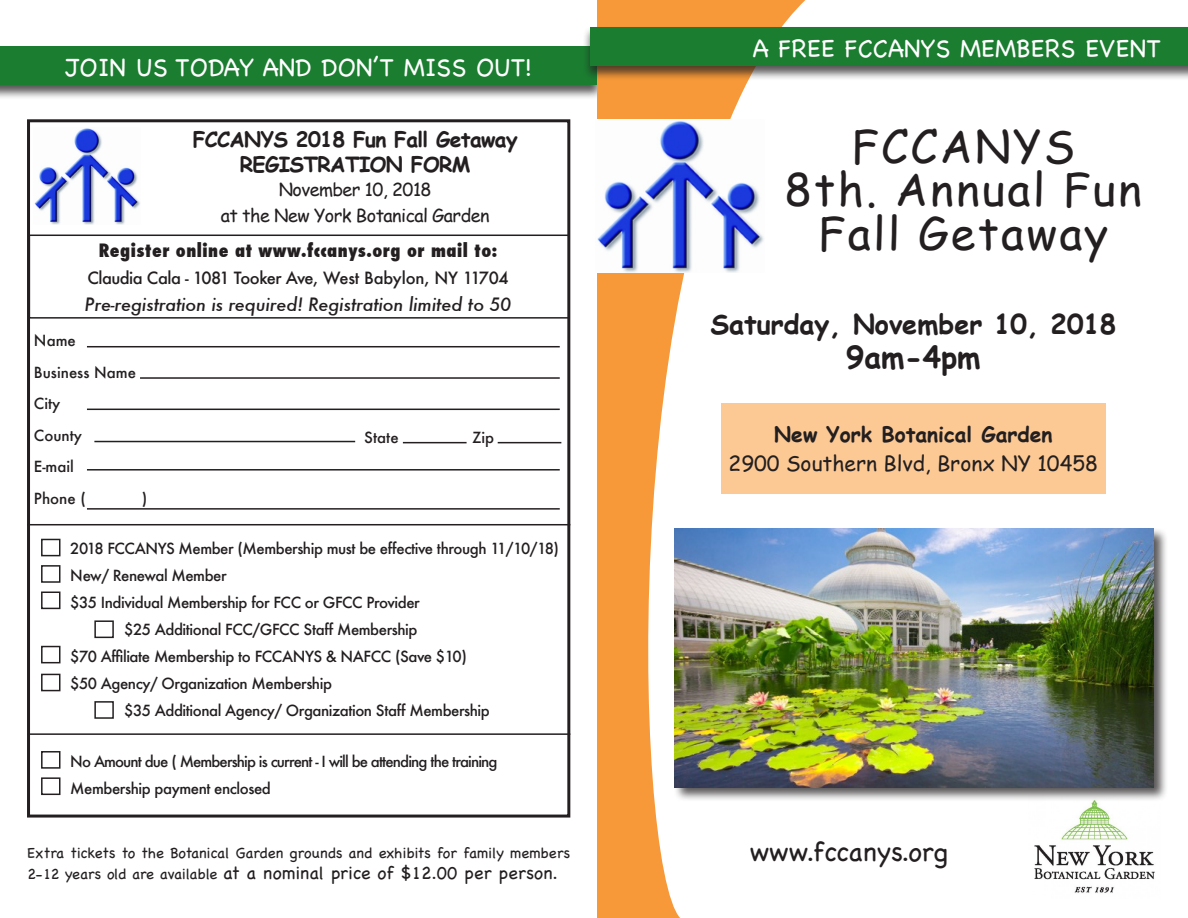
<style>
.page{position:relative;width:1188px;height:918px;background:#fff}
.page>*{position:absolute;margin:0;border:0;box-sizing:border-box;transform-origin:0 0}
.t1{font:45px/43.5px "Comic Sans MS";letter-spacing:.05em;color:#231f20;text-align:center}
.t2{font:700 30px "Comic Sans MS";color:#231f20}
.t3{font:700 27px "Comic Sans MS";color:#231f20}
.t4{font:300 27px "Chalkboard SE";color:#231f20}
.t5{font:300 25.5px "Chalkboard SE";color:#fff}
.t6{font:700 21px "Comic Sans MS";letter-spacing:-.03em;color:#231f20}
.t7{font:21px "Comic Sans MS";color:#231f20}
.t8{font:700 21px "Comic Sans MS";color:#231f20}
.t9{font:300 18px "Chalkboard SE";letter-spacing:.01em;color:#231f20}
.t10{font:italic 500 18px "Futura";letter-spacing:-.01em;color:#231f20}
.t11{font:18px "Comic Sans MS";letter-spacing:-.03em;color:#231f20}
.t12{font:800 condensed 18px "Futura";letter-spacing:.03em;color:#231f20}
.t13{font:500 16.5px "Futura";letter-spacing:-.03em;color:#231f20}
.t14{font:500 15px "Futura";letter-spacing:-.03em;color:#231f20}
.t15{font:300 15px "Chalkboard SE";color:#231f20}
.t16{font:500 15px "Futura";letter-spacing:-.06em;color:#231f20}
.t17{font:500 15px "Futura";color:#231f20}
.s1{font-size:15px}
</style>
<div class="page">
<div style="left:0;top:45px;width:606px;height:56px;background:#231f20;opacity:.75"></div>
<div style="left:0;top:46px;width:597px;height:39px;background:#1b7d30"></div>
<div style="left:27px;top:119px;width:543px;height:699px;border:3px solid #231f20"></div>
<img style="left:34px;top:128px;width:106px;height:97px">
<hr style="left:27px;top:524px;width:543px;height:1px;background:#231f20">
<hr style="left:28px;top:733px;width:542px;height:2px;background:#231f20">
<div style="left:29px;top:235px;width:541px;height:84px;border:2px solid #231f20"></div>
<hr style="left:498px;top:442px;width:63px;height:1px;background:#231f20">
<hr style="left:403px;top:442px;width:64px;height:1px;background:#231f20">
<hr style="left:87px;top:346px;width:473px;height:1px;background:#231f20">
<hr style="left:87px;top:409px;width:473px;height:1px;background:#231f20">
<hr style="left:140px;top:377px;width:420px;height:2px;background:#231f20">
<hr style="left:94px;top:441px;width:261px;height:1px;background:#231f20">
<hr style="left:87px;top:469px;width:473px;height:2px;background:#231f20">
<hr style="left:87px;top:508px;width:473px;height:2px;background:#231f20">
<div style="left:41px;top:751px;width:19px;height:18px;border:2px solid #231f20"></div>
<div style="left:41px;top:777px;width:19px;height:18px;border:2px solid #231f20"></div>
<div style="left:41px;top:539px;width:19px;height:17px;border:2px solid #231f20"></div>
<div style="left:41px;top:565px;width:19px;height:18px;border:2px solid #231f20"></div>
<div style="left:41px;top:592px;width:19px;height:17px;border:2px solid #231f20"></div>
<div style="left:94px;top:620px;width:20px;height:18px;border:2px solid #231f20"></div>
<div style="left:41px;top:646px;width:19px;height:17px;border:2px solid #231f20"></div>
<div style="left:41px;top:674px;width:19px;height:17px;border:2px solid #231f20"></div>
<div style="left:94px;top:701px;width:20px;height:18px;border:2px solid #231f20"></div>
<svg style="left:597px;top:0;width:208px;height:918px"></svg>
<div style="left:582px;top:26px;width:606px;height:55px;background:#231f20;opacity:.75"></div>
<div style="left:591px;top:27px;width:597px;height:39px;background:#1b7d30"></div>
<img style="left:597px;top:119px;width:167px;height:154px">
<img style="left:1034px;top:802px;width:121px;height:91px">
<div style="left:673px;top:527px;width:496px;height:275px;background:#231f20;opacity:.75"></div>
<img style="left:675px;top:529px;width:479px;height:258px">
<div style="left:769px;top:120px;width:388px;height:146px;background:#fff"></div>
<div style="left:721px;top:403px;width:385px;height:91px;background:#fcc995"></div>
<p class="t5" style="left:66px;top:45px;width:468px">JOIN US TODAY AND DON’T MISS OUT!</p>
<p class="t6" style="left:193px;top:123px;width:326px">FCCANYS 2018 Fun Fall Getaway</p>
<p class="t6" style="left:240px;top:149px;width:232px">REGISTRATION FORM</p>
<p class="t11" style="left:279px;top:176px;width:154px">November 10, 2018</p>
<p class="t11" style="left:221px;top:202px;width:270px">at the New York Botanical Garden</p>
<p class="t12" style="left:99px;top:238px;width:400px">Register online at www.fccanys.org or mail to:</p>
<p class="t13" style="left:87px;top:267px;width:423px">Claudia Cala - 1081 Tooker Ave, West Babylon, NY 11704</p>
<p class="t10" style="left:85px;top:292px;width:428px">Pre-registration is required! Registration limited to 50</p>
<p class="t14" style="left:34px;top:331px;width:43px">Name</p>
<p class="t17" style="left:34px;top:362px;width:104px">Business Name</p>
<p class="t14" style="left:34px;top:394px;width:28px">City</p>
<p class="t14" style="left:34px;top:425px;width:50px">County</p>
<p class="t14" style="left:34px;top:457px;width:42px">E-mail</p>
<p class="t14" style="left:34px;top:488px;width:53px">Phone (</p>
<p class="t14" style="left:142px;top:488px;width:7px">)</p>
<p class="t14" style="left:364px;top:428px;width:36px">State</p>
<p class="t14" style="left:472px;top:428px;width:24px">Zip</p>
<p class="t14" style="left:70px;top:538px;width:490px">2018 FCCANYS Member (Membership must be effective through 11/10/18)</p>
<p class="t14" style="left:70px;top:565px;width:158px">New/ Renewal Member</p>
<p class="t14" style="left:70px;top:592px;width:351px">$35 Individual Membership for FCC or GFCC Provider</p>
<p class="t14" style="left:124px;top:619px;width:295px">$25 Additional FCC/GFCC Staff Membership</p>
<p class="t14" style="left:70px;top:646px;width:398px">$70 Affiliate Membership to FCCANYS &amp; NAFCC (Save $10)</p>
<p class="t14" style="left:70px;top:673px;width:263px">$50 Agency/ Organization Membership</p>
<p class="t14" style="left:124px;top:700px;width:367px">$35 Additional Agency/ Organization Staff Membership</p>
<p class="t16" style="left:70px;top:751px;width:429px">No Amount due ( Membership is current - I will be attending the training</p>
<p class="t14" style="left:70px;top:778px;width:202px">Membership payment enclosed</p>
<p class="t15" style="left:27px;top:839px;width:545px">Extra tickets to the Botanical Garden grounds and exhibits for family members</p>
<p class="t9" style="left:27px;top:857px;width:532px"><span class="s1">2-12 years old are available</span> at a nominal price of $12.00 per person.</p>
<p class="t5" style="left:752px;top:26px;width:410px">A FREE FCCANYS MEMBERS EVENT</p>
<p class="t1" style="left:851px;top:123px;width:225px">FCCANYS</p>
<p class="t1" style="left:785px;top:167px;width:359px">8th. Annual Fun<br>Fall Getaway</p>
<p class="t3" style="left:710px;top:304px;width:408px">Saturday, November 10, 2018</p>
<p class="t2" style="left:846px;top:335px;width:136px">9am-4pm</p>
<p class="t8" style="left:774px;top:419px;width:280px">New York Botanical Garden</p>
<p class="t7" style="left:729px;top:448px;width:371px">2900 Southern Blvd, Bronx NY 10458</p>
<p class="t4" style="left:749px;top:828px;width:200px">www.fccanys.org</p>
</div>
